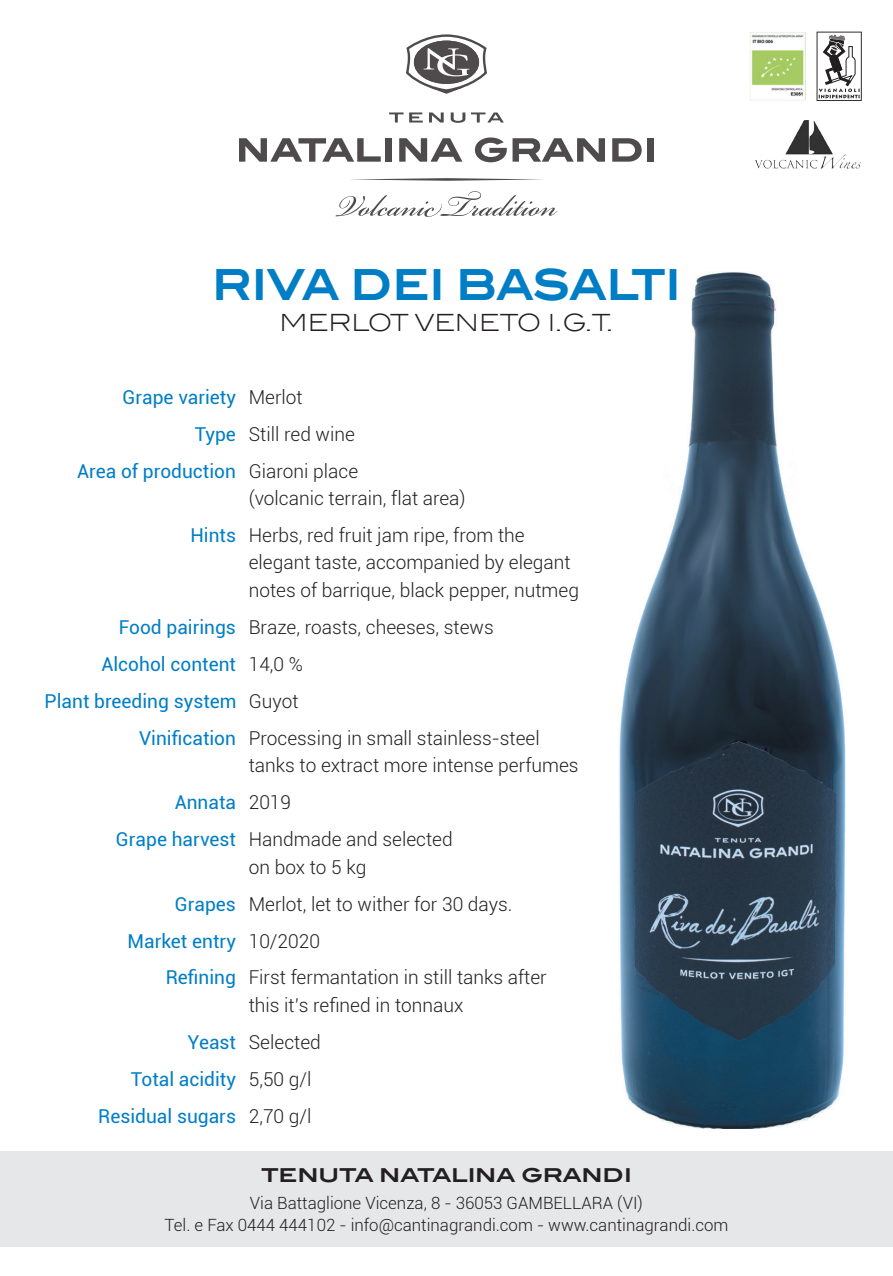
<style>
.page{position:relative;width:893px;height:1276px;background:#fff}
.page>*{position:absolute;margin:0;border:0;box-sizing:border-box;transform-origin:0 0}
.t1{font:700 42.75px "Blair ITC Std";letter-spacing:-.015em;color:#007ec5;scale:.88 1}
.t2{font:300 23.62px "Blair ITC Std";color:#231f20}
.t3{font:300 19.12px "Roboto";color:#231f20}
.t4{font:19.12px "Roboto";color:#007ec5}
.t5{font:700 19.12px "Blair ITC Std";letter-spacing:-.01em;color:#231f20}
.t6{font:300 16.88px "Roboto";color:#231f20}
.s1{font-weight:300;color:#231f20}
.s2{font-weight:400;color:#007ec5}
</style>
<div class="page">
<img style="left:619px;top:272px;width:227px;height:856px">
<div style="left:0;top:1151px;width:893px;height:96px;background:#e6e7e9"></div>
<svg style="left:406px;top:34px;width:81px;height:60px"></svg>
<svg style="left:239px;top:138px;width:142px;height:24px"></svg>
<div style="left:386px;top:138px;width:6px;height:24px;background:#4f4b4c"></div>
<svg style="left:399px;top:138px;width:63px;height:24px"></svg>
<svg style="left:475px;top:137px;width:32px;height:25px"></svg>
<svg style="left:513px;top:138px;width:92px;height:24px"></svg>
<svg style="left:612px;top:138px;width:30px;height:24px"></svg>
<div style="left:648px;top:138px;width:6px;height:24px;background:#4f4b4c"></div>
<svg style="left:389px;top:112px;width:34px;height:10px"></svg>
<svg style="left:429px;top:112px;width:15px;height:10px"></svg>
<svg style="left:451px;top:112px;width:14px;height:11px"></svg>
<svg style="left:471px;top:112px;width:33px;height:10px"></svg>
<svg style="left:351px;top:178px;width:191px;height:3px"></svg>
<svg style="left:336px;top:191px;width:221px;height:26px"></svg>
<img style="left:750px;top:32px;width:56px;height:69px">
<svg style="left:817px;top:32px;width:45px;height:69px"></svg>
<img style="left:754px;top:120px;width:108px;height:49px">
<p class="t1" style="left:212px;top:258px;width:534px">RIVA DEI BASALTI</p>
<p class="t2" style="left:280px;top:309px;width:335px">MERLOT VENETO I.G.T.</p>
<p class="t4" style="left:123px;top:383px;width:182px">Grape variety <span class="s1">Merlot</span></p>
<p class="t3" style="left:195px;top:420px;width:162px"><span class="s2">Type</span> Still red wine</p>
<p class="t4" style="left:77px;top:457px;width:282px">Area of production <span class="s1">Giaroni place</span></p>
<p class="t3" style="left:249px;top:485px;width:218px">(volcanic terrain, flat area)</p>
<p class="t3" style="left:190px;top:522px;width:336px"><span class="s2">Hints</span> Herbs, red fruit jam ripe, from the</p>
<p class="t3" style="left:249px;top:549px;width:323px">elegant taste, accompanied by elegant</p>
<p class="t3" style="left:249px;top:577px;width:332px">notes of barrique, black pepper, nutmeg</p>
<p class="t3" style="left:119px;top:613px;width:376px"><span class="s2">Food pairings</span> Braze, roasts, cheeses, stews</p>
<p class="t4" style="left:101px;top:650px;width:203px">Alcohol content <span class="s1">14,0 %</span></p>
<p class="t4" style="left:45px;top:687px;width:255px">Plant breeding system <span class="s1">Guyot</span></p>
<p class="t3" style="left:139px;top:724px;width:402px"><span class="s2">Vinification</span> Processing in small stainless-steel</p>
<p class="t3" style="left:249px;top:752px;width:331px">tanks to extract more intense perfumes</p>
<p class="t4" style="left:175px;top:789px;width:118px">Annata <span class="s1">2019</span></p>
<p class="t3" style="left:116px;top:826px;width:338px"><span class="s2">Grape harvest</span> Handmade and selected</p>
<p class="t3" style="left:249px;top:853px;width:119px">on box to 5 kg</p>
<p class="t3" style="left:175px;top:890px;width:339px"><span class="s2">Grapes</span> Merlot, let to wither for 30 days.</p>
<p class="t4" style="left:128px;top:927px;width:194px">Market entry <span class="s1">10/2020</span></p>
<p class="t3" style="left:166px;top:964px;width:383px"><span class="s2">Refining</span> First fermantation in still tanks after</p>
<p class="t3" style="left:249px;top:992px;width:216px">this it’s refined in tonnaux</p>
<p class="t3" style="left:188px;top:1029px;width:135px"><span class="s2">Yeast</span> Selected</p>
<p class="t4" style="left:131px;top:1065px;width:182px">Total acidity <span class="s1">5,50 g/l</span></p>
<p class="t4" style="left:98px;top:1102px;width:215px">Residual sugars <span class="s1">2,70 g/l</span></p>
<p class="t5" style="left:261px;top:1163px;width:372px">TENUTA NATALINA GRANDI</p>
<p class="t6" style="left:250px;top:1191px;width:395px">Via Battaglione Vicenza, 8 - 36053 GAMBELLARA (VI)</p>
<p class="t6" style="left:165px;top:1213px;width:565px">Tel. e Fax 0444 444102 - info@cantinagrandi.com - www.cantinagrandi.com</p>
</div>
